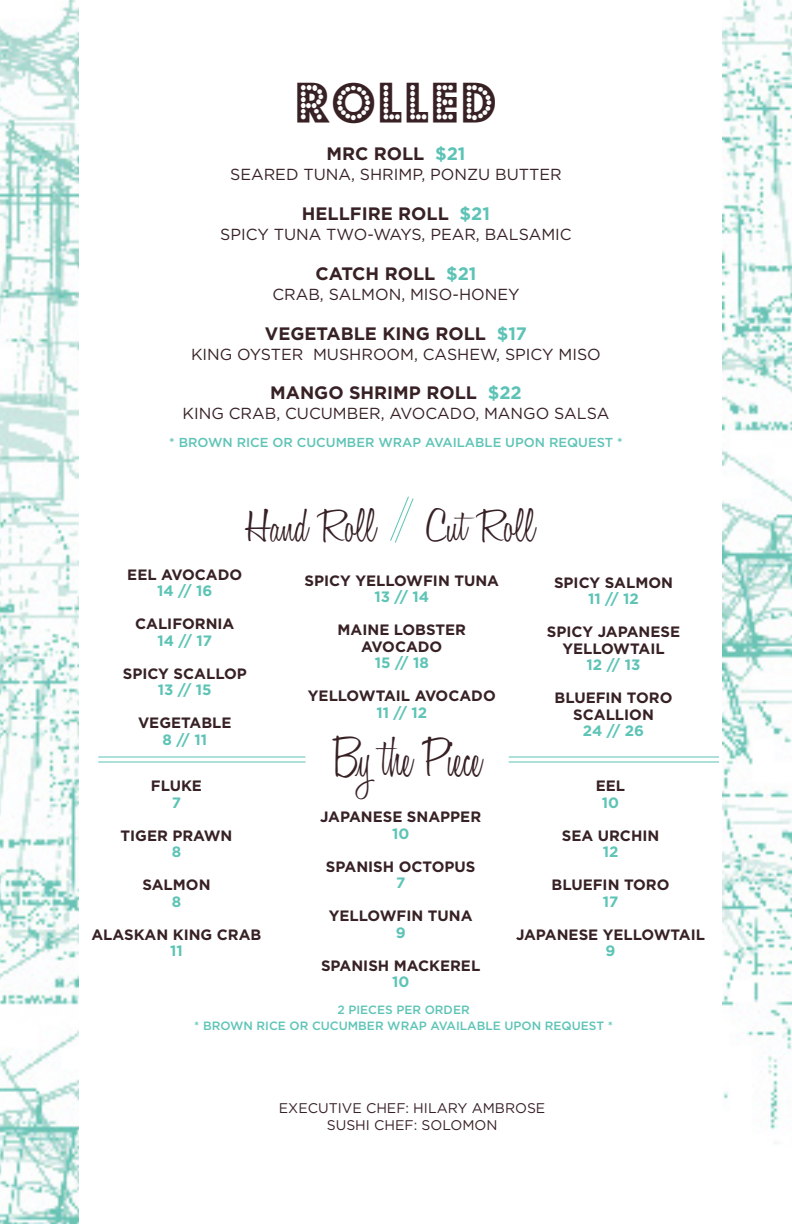
<style>
.page{position:relative;width:792px;height:1224px;background:#fff}
.page>*{position:absolute;margin:0;border:0;box-sizing:border-box;transform-origin:0 0}
.t1{font:300 57.6px "Honey Script";color:#372124;scale:.87 1}
.t2{font:300 48px "Honey Script";color:#372124}
.t3{font:48px "Budmo Jiggler";letter-spacing:.04em;color:#372124}
.t4{font:700 18px "Gotham HTF";color:#372124}
.t5{font:16px "Gotham HTF";color:#372124}
.t6{font:700 15px "Gotham HTF";color:#372124}
.t7{font:700 15px "Gotham HTF";color:#5dc4b6}
.t8{font:14px "Gotham HTF";color:#372124}
.t9{font:500 13px "Gotham HTF";color:#5dc4b6}
.t10{font:500 12px "Gotham HTF";color:#5dc4b6}
.s1{color:#5cc3b6}
</style>
<div class="page">
<svg style="left:390px;top:496px;width:24px;height:47px"></svg>
<hr style="left:98px;top:757px;width:207px;height:1px;background:#5cc3b6">
<hr style="left:98px;top:761px;width:207px;height:2px;background:#5cc3b6">
<hr style="left:509px;top:757px;width:210px;height:1px;background:#5cc3b6">
<hr style="left:509px;top:761px;width:210px;height:2px;background:#5cc3b6">
<img style="left:0;top:0;width:79px;height:1224px">
<img style="left:723px;top:0;width:69px;height:1144px">
<p class="t3" style="left:295px;top:75px;width:203px">ROLLed</p>
<p class="t4" style="left:326px;top:143px;width:141px">MRC ROLL <span class="s1">$21</span></p>
<p class="t5" style="left:230px;top:165px;width:333px">SEARED TUNA, SHRIMP, PONZU BUTTER</p>
<p class="t4" style="left:302px;top:203px;width:190px">HELLFIRE ROLL <span class="s1">$21</span></p>
<p class="t5" style="left:220px;top:225px;width:353px">SPICY TUNA TWO-WAYS, PEAR, BALSAMIC</p>
<p class="t4" style="left:315px;top:263px;width:163px">CATCH ROLL <span class="s1">$21</span></p>
<p class="t5" style="left:272px;top:285px;width:249px">CRAB, SALMON, MISO-HONEY</p>
<p class="t4" style="left:265px;top:323px;width:264px">VEGETABLE KING ROLL <span class="s1">$17</span></p>
<p class="t5" style="left:191px;top:345px;width:411px">KING OYSTER MUSHROOM, CASHEW, SPICY MISO</p>
<p class="t4" style="left:270px;top:382px;width:253px">MANGO SHRIMP ROLL <span class="s1">$22</span></p>
<p class="t5" style="left:183px;top:404px;width:428px">KING CRAB, CUCUMBER, AVOCADO, MANGO SALSA</p>
<p class="t9" style="left:169px;top:435px;width:455px">* BROWN RICE OR CUCUMBER WRAP AVAILABLE UPON REQUEST *</p>
<p class="t2" style="left:246px;top:497px;width:290px">Hand Roll Cut Roll</p>
<p class="t6" style="left:127px;top:566px;width:116px">EEL AVOCADO</p>
<p class="t7" style="left:157px;top:582px;width:57px">14 // 16</p>
<p class="t6" style="left:135px;top:615px;width:101px">CALIFORNIA</p>
<p class="t7" style="left:157px;top:632px;width:56px">14 // 17</p>
<p class="t6" style="left:123px;top:665px;width:126px">SPICY SCALLOP</p>
<p class="t7" style="left:158px;top:681px;width:55px">13 // 15</p>
<p class="t6" style="left:138px;top:714px;width:95px">VEGETABLE</p>
<p class="t7" style="left:163px;top:731px;width:46px">8 // 11</p>
<p class="t6" style="left:151px;top:777px;width:53px">FLUKE</p>
<p class="t7" style="left:172px;top:794px;width:11px">7</p>
<p class="t6" style="left:120px;top:827px;width:113px">TIGER PRAWN</p>
<p class="t7" style="left:172px;top:843px;width:11px">8</p>
<p class="t6" style="left:142px;top:876px;width:70px">SALMON</p>
<p class="t7" style="left:172px;top:893px;width:11px">8</p>
<p class="t6" style="left:91px;top:926px;width:172px">ALASKAN KING CRAB</p>
<p class="t7" style="left:170px;top:942px;width:14px">11</p>
<p class="t6" style="left:305px;top:572px;width:196px">SPICY YELLOWFIN TUNA</p>
<p class="t7" style="left:374px;top:588px;width:56px">13 // 14</p>
<p class="t6" style="left:338px;top:621px;width:130px">MAINE LOBSTER</p>
<p class="t6" style="left:361px;top:638px;width:83px">AVOCADO</p>
<p class="t7" style="left:375px;top:654px;width:56px">15 // 18</p>
<p class="t6" style="left:308px;top:687px;width:189px">YELLOWTAIL AVOCADO</p>
<p class="t7" style="left:376px;top:704px;width:52px">11 // 12</p>
<p class="t1" style="left:334px;top:723px;width:172px">By the Piece</p>
<p class="t6" style="left:320px;top:808px;width:163px">JAPANESE SNAPPER</p>
<p class="t7" style="left:392px;top:825px;width:19px">10</p>
<p class="t6" style="left:326px;top:858px;width:151px">SPANISH OCTOPUS</p>
<p class="t7" style="left:396px;top:874px;width:11px">7</p>
<p class="t6" style="left:329px;top:907px;width:145px">YELLOWFIN TUNA</p>
<p class="t7" style="left:396px;top:924px;width:11px">9</p>
<p class="t6" style="left:321px;top:957px;width:161px">SPANISH MACKEREL</p>
<p class="t7" style="left:392px;top:973px;width:19px">10</p>
<p class="t6" style="left:554px;top:574px;width:120px">SPICY SALMON</p>
<p class="t7" style="left:588px;top:590px;width:52px">11 // 12</p>
<p class="t6" style="left:547px;top:623px;width:135px">SPICY JAPANESE</p>
<p class="t6" style="left:562px;top:640px;width:104px">YELLOWTAIL</p>
<p class="t7" style="left:587px;top:656px;width:55px">12 // 13</p>
<p class="t6" style="left:555px;top:689px;width:119px">BLUEFIN TORO</p>
<p class="t6" style="left:573px;top:706px;width:82px">SCALLION</p>
<p class="t7" style="left:583px;top:722px;width:63px">24 // 26</p>
<p class="t6" style="left:596px;top:777px;width:31px">EEL</p>
<p class="t7" style="left:602px;top:794px;width:19px">10</p>
<p class="t6" style="left:562px;top:827px;width:99px">SEA URCHIN</p>
<p class="t7" style="left:603px;top:843px;width:17px">12</p>
<p class="t6" style="left:552px;top:876px;width:119px">BLUEFIN TORO</p>
<p class="t7" style="left:603px;top:893px;width:17px">17</p>
<p class="t6" style="left:516px;top:926px;width:191px">JAPANESE YELLOWTAIL</p>
<p class="t7" style="left:606px;top:942px;width:11px">9</p>
<p class="t10" style="left:337px;top:1003px;width:134px">2 PIECES PER ORDER</p>
<p class="t10" style="left:194px;top:1019px;width:420px">* BROWN RICE OR CUCUMBER WRAP AVAILABLE UPON REQUEST *</p>
<p class="t8" style="left:279px;top:1100px;width:268px">EXECUTIVE CHEF: HILARY AMBROSE</p>
<p class="t8" style="left:327px;top:1117px;width:172px">SUSHI CHEF: SOLOMON</p>
</div>
